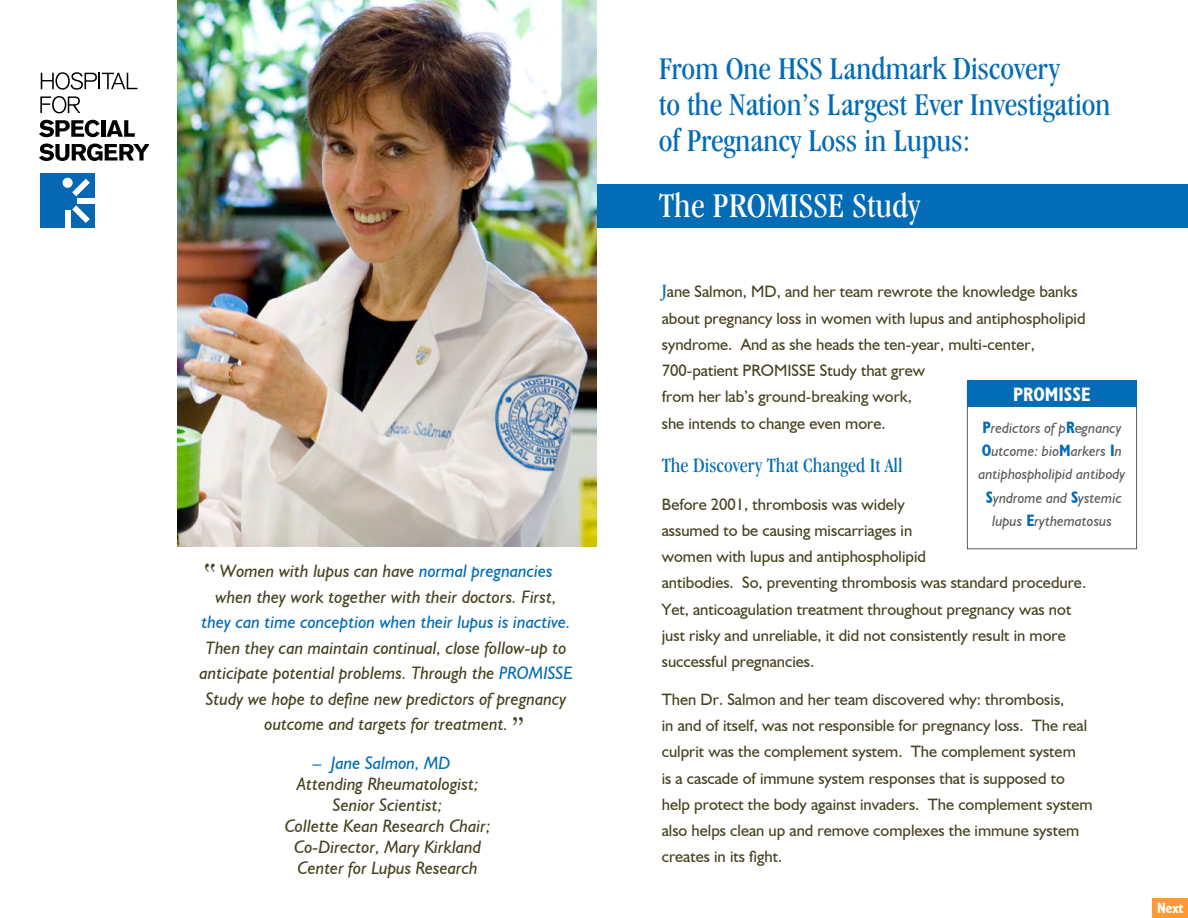
<style>
.page{position:relative;width:1188px;height:918px;background:#fff}
.page>*{position:absolute;margin:0;border:0;box-sizing:border-box;transform-origin:0 0}
.t1{font:condensed 36px "Garamond IT Cby BT";color:#fff}
.t2{font:condensed 36px "Garamond IT Cby BT";color:#474220}
.t3{font:condensed 33px/36px "Garamond IT Cby BT";letter-spacing:-.005em;color:#036cb6}
.t4{font:condensed 21px "Garamond IT Cby BT";color:#036cb6}
.t5{font:700 condensed 19.5px "Humanist 521 BT";color:#fff}
.t6{font:italic 18px/25.5px "Humanist 521 BT";color:#474220;text-align:center}
.t7{font:italic 18px "Humanist 521 BT";color:#036cb6}
.t8{font:16.5px/26.2px "Humanist 521 BT";color:#474220}
.t9{font:italic 15px/23.2px "Humanist 521 BT";color:#5d5b5d;text-align:center}
.t10{font:700 condensed 15px "Humanist 521 BT";color:#fff}
.s1{color:#036cb6}
.s2{font-size:15.75px;color:#000}
.s3{font-family:"Garamond IT Cby BT";font-stretch:condensed;font-size:19.5px;color:#036cb6}
.s4{font-weight:700;font-style:normal;font-stretch:condensed;font-size:16.5px;color:#036cb6}
.s5{font-style:normal}
</style>
<div class="page">
<div style="left:566px;top:185px;width:622px;height:43px;background:#036cb6"></div>
<svg style="left:41px;top:72px;width:96px;height:18px"></svg>
<svg style="left:40px;top:96px;width:40px;height:17px"></svg>
<svg style="left:39px;top:120px;width:61px;height:17px"></svg>
<hr style="left:101px;top:120px;width:4px;height:17px;background:#000">
<svg style="left:106px;top:120px;width:29px;height:17px"></svg>
<svg style="left:39px;top:144px;width:109px;height:17px"></svg>
<div style="left:41px;top:174px;width:54px;height:54px;background:#0668b3"></div>
<div style="left:63px;top:178px;width:10px;height:10px;background:#fff;border-radius:50%"></div>
<div style="left:65px;top:210px;width:5px;height:18px;background:#fff"></div>
<svg style="left:72px;top:205px;width:18px;height:18px"></svg>
<svg style="left:72px;top:179px;width:18px;height:17px"></svg>
<div style="left:77px;top:198px;width:18px;height:6px;background:#fff"></div>
<div style="left:967px;top:382px;width:170px;height:167px;border:1px solid #5d5b5d"></div>
<div style="left:967px;top:381px;width:170px;height:26px;background:#036cb6"></div>
<div style="left:1153px;top:898px;width:35px;height:20px;background:#f93"></div>
<img style="left:177px;top:0;width:419px;height:547px">
<p class="t6" style="left:216px;top:558px;width:343px;text-align:left">Women with lupus can have <span class="s1">normal pregnancies </span>when they work together with their doctors. First,</p>
<p class="t7" style="left:202px;top:611px;width:371px">they can time conception when their lupus is inactive.</p>
<p class="t6" style="left:200px;top:634px;width:375px">Then they can maintain continual, close follow-up to anticipate potential problems. Through the <span class="s1">PROMISSE </span>Study we hope to define new predictors of pregnancy outcome and targets for treatment<span class="s2">.</span></p>
<p class="t7" style="left:313px;top:752px;width:139px">– Jane Salmon, MD</p>
<p class="t6" style="left:285px;top:773px;width:207px;line-height:21px">Attending Rheumatologist;<br>Senior Scientist;<br>Collette Kean Research Chair;<br>Co-Director, Mary Kirkland<br>Center for Lupus Research</p>
<h1 class="t2" style="left:511px;top:707px;width:15px">”</h1>
<h2 class="t3" style="left:659px;top:50px;width:453px">From One HSS Landmark Discovery<br>to the Nation’s Largest Ever Investigation of Pregnancy Loss in Lupus:</h2>
<h1 class="t1" style="left:659px;top:185px;width:263px">The PROMISSE Study</h1>
<p class="t8" style="left:662px;top:278px;width:425px"><span class="s3">J</span>ane Salmon, MD, and her team rewrote the knowledge banks about pregnancy loss in women with lupus and antiphospholipid syndrome. And as she heads the ten-year, multi-center, 700-patient PROMISSE Study that grew<br>from her lab’s ground-breaking work,<br>she intends to change even more.</p>
<p class="t4" style="left:662px;top:454px;width:242px">The Discovery That Changed It All</p>
<p class="t8" style="left:662px;top:491px;width:426px">Before 2001, thrombosis was widely<br>assumed to be causing miscarriages in<br>women with lupus and antiphospholipid<br>antibodies. So, preventing thrombosis was standard procedure.<br>Yet, anticoagulation treatment throughout pregnancy was not just risky and unreliable, it did not consistently result in more successful pregnancies.</p>
<p class="t8" style="left:662px;top:686px;width:432px">Then Dr. Salmon and her team discovered why: thrombosis,<br>in and of itself, was not responsible for pregnancy loss. The real culprit was the complement system. The complement system<br>is a cascade of immune system responses that is supposed to help protect the body against invaders. The complement system also helps clean up and remove complexes the immune system creates in its fight.</p>
<p class="t5" style="left:1013px;top:383px;width:79px">PROMISSE</p>
<p class="t9" style="left:979px;top:416px;width:148px"><span class="s4">P</span>redictors of p<span class="s4">R</span><span class="s5">e</span>gnancy<br><span class="s4">O</span>utcome: bio<span class="s4">M</span>arkers <span class="s4">I</span>n antiphospholipid antibody<br><span class="s4">S</span>yndrome and <span class="s4">S</span>ystemic lupus <span class="s4">E</span>rythematosus</p>
<p class="t10" style="left:1157px;top:898px;width:28px">Next</p>
</div>
